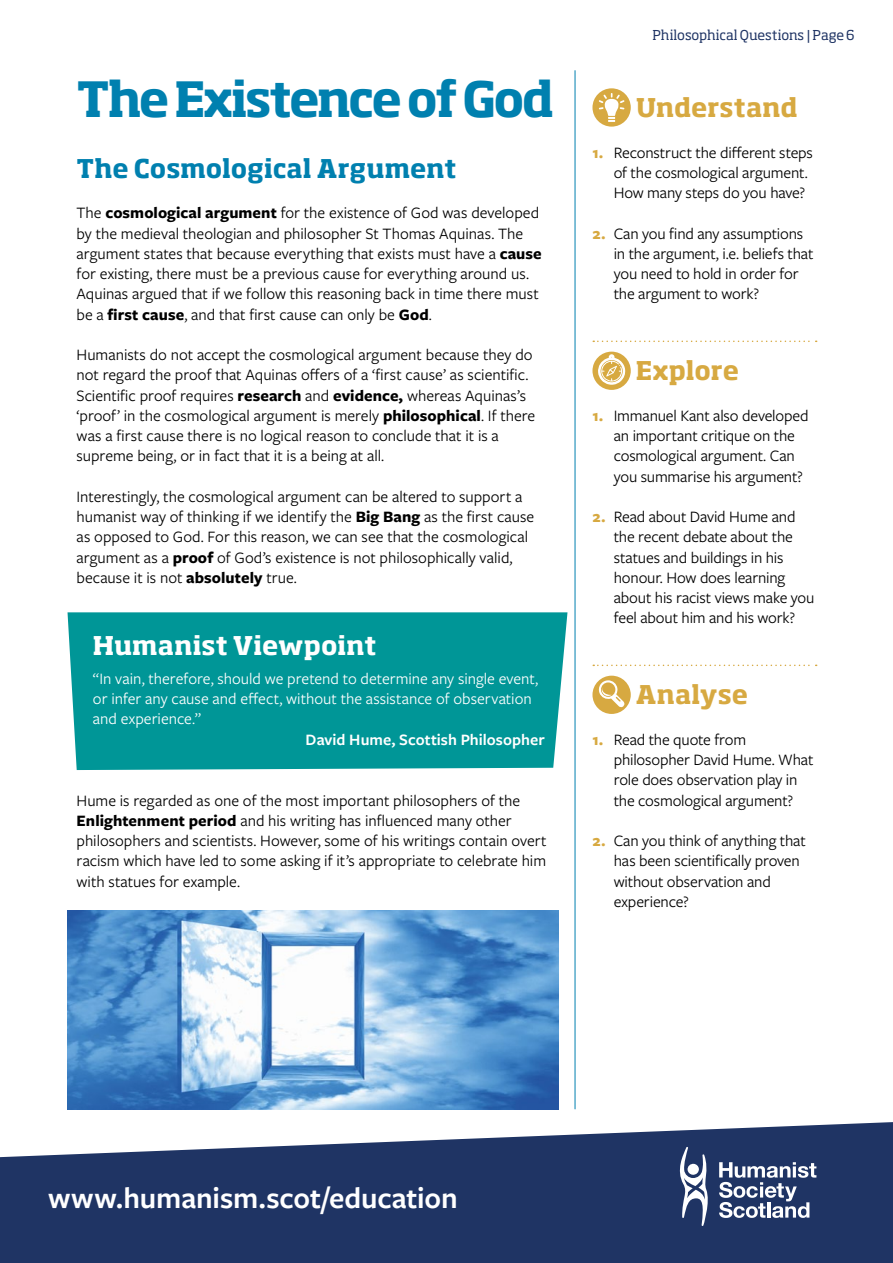
<style>
.page{position:relative;width:893px;height:1263px;background:#fff}
.page>*{position:absolute;margin:0;border:0;box-sizing:border-box;transform-origin:0 0}
.Heading{font:700 48px "Soho Std";letter-spacing:-.055em;color:#0080af}
.Body{font:600 30.75px "Freight Sans Pro";letter-spacing:-.005em;color:#fff}
.Subheading1{font:700 25.5px "Soho Std";color:#d7a941}
.Subheading1-2{font:700 25.5px "Soho Std";color:#0080af}
.Subheading1-3{font:700 25.5px "Soho Std";color:#fff}
.Body-2{font:16.5px/20.2px "Freight Sans Pro";color:#000}
.Bullet{font:16.5px/20.2px "Freight Sans Pro";letter-spacing:-.01em;color:#000}
.Body-3{font:16.5px/20.2px "Freight Sans Pro";color:#fff}
.Body-4{font:600 16.5px "Freight Sans Pro";color:#fff}
.t1{font:13.5px "Soho Std";letter-spacing:-.005em;color:#1f3464}
.s1{font-weight:700}
.s2{font-weight:700;color:#d7a941}
</style>
<div class="page">
<svg style="left:593px;top:341px;width:224px;height:1px"></svg>
<svg style="left:593px;top:665px;width:224px;height:1px"></svg>
<svg style="left:592px;top:88px;width:39px;height:39px"></svg>
<svg style="left:599px;top:93px;width:25px;height:29px"></svg>
<div style="left:592px;top:352px;width:39px;height:38px;background:#d7a941;border-radius:50%"></div>
<svg style="left:598px;top:353px;width:28px;height:33px"></svg>
<div style="left:592px;top:676px;width:39px;height:38px;background:#d7a941;border-radius:50%"></div>
<svg style="left:597px;top:680px;width:27px;height:27px"></svg>
<svg style="left:0;top:1122px;width:893px;height:141px;background:#3c4f78"></svg>
<svg style="left:719px;top:1162px;width:97px;height:56px"></svg>
<svg style="left:676px;top:1147px;width:35px;height:79px"></svg>
<hr style="left:575px;top:71px;width:1px;height:1038px;background:#0080af">
<div style="left:68px;top:612px;width:499px;height:158px;background:#009697"></div>
<img style="left:68px;top:910px;width:490px;height:199px">
<p class="Heading" style="left:77px;top:68px;width:479px">The Existence of God</p>
<p class="Subheading1-2" style="left:77px;top:152px;width:381px">The Cosmological Argument</p>
<p class="Body-2" style="left:77px;top:202px;width:467px">The <span class="s1">cosmological argument</span> for the existence of God was developed by the medieval theologian and philosopher St Thomas Aquinas. The argument states that because everything that exists must have a <span class="s1">cause </span>for existing, there must be a previous cause for everything around us.<br>Aquinas argued that if we follow this reasoning back in time there must be a <span class="s1">first cause</span>, and that first cause can only be <span class="s1">God</span>.</p>
<p class="Body-2" style="left:77px;top:344px;width:460px">Humanists do not accept the cosmological argument because they do not regard the proof that Aquinas offers of a ‘first cause’ as scientific.<br>Scientific proof requires <span class="s1">research</span> and <span class="s1">evidence,</span> whereas Aquinas’s ‘proof’ in the cosmological argument is merely <span class="s1">philosophical</span>. If there was a first cause there is no logical reason to conclude that it is a supreme being, or in fact that it is a being at all.</p>
<p class="Body-2" style="left:77px;top:486px;width:459px">Interestingly, the cosmological argument can be altered to support a humanist way of thinking if we identify the <span class="s1">Big Bang</span> as the first cause as opposed to God. For this reason, we can see that the cosmological argument as a <span class="s1">proof</span> of God’s existence is not philosophically valid, because it is not <span class="s1">absolutely</span> true.</p>
<p class="Subheading1-3" style="left:93px;top:629px;width:285px">Humanist Viewpoint</p>
<p class="Body-3" style="left:93px;top:668px;width:447px">“In vain, therefore, should we pretend to determine any single event, or infer any cause and effect, without the assistance of observation and experience.”</p>
<p class="Body-4" style="left:306px;top:728px;width:241px">David Hume, Scottish Philosopher</p>
<p class="Body-2" style="left:77px;top:789px;width:472px">Hume is regarded as one of the most important philosophers of the <span class="s1">Enlightenment period</span> and his writing has influenced many other philosophers and scientists. However, some of his writings contain overt racism which have led to some asking if it’s appropriate to celebrate him with statues for example.</p>
<p class="t1" style="left:653px;top:27px;width:204px">Philosophical Questions | Page 6</p>
<p class="Subheading1" style="left:636px;top:91px;width:163px">Understand</p>
<p class="Bullet" style="left:614px;top:141px;width:201px;text-indent:-21px"><span class="s2">1.</span> Reconstruct the different steps of the cosmological argument.<br>How many steps do you have?</p>
<p class="Bullet" style="left:614px;top:222px;width:201px;text-indent:-21px"><span class="s2">2.</span> Can you find any assumptions in the argument, i.e. beliefs that you need to hold in order for the argument to work?</p>
<p class="Subheading1" style="left:636px;top:354px;width:105px">Explore</p>
<p class="Bullet" style="left:614px;top:405px;width:196px;text-indent:-21px"><span class="s2">1.</span> Immanuel Kant also developed an important critique on the cosmological argument. Can you summarise his argument?</p>
<p class="Bullet" style="left:614px;top:506px;width:202px;text-indent:-21px"><span class="s2">2.</span> Read about David Hume and the recent debate about the statues and buildings in his honour. How does learning about his racist views make you feel about him and his work?</p>
<p class="Subheading1" style="left:636px;top:678px;width:114px">Analyse</p>
<p class="Bullet" style="left:614px;top:729px;width:201px;text-indent:-21px"><span class="s2">1.</span> Read the quote from philosopher David Hume. What role does observation play in the cosmological argument?</p>
<p class="Bullet" style="left:614px;top:830px;width:194px;text-indent:-21px"><span class="s2">2.</span> Can you think of anything that has been scientifically proven without observation and experience?</p>
<p class="Body" style="left:48px;top:1177px;width:411px">www.humanism.scot/education</p>
</div>
